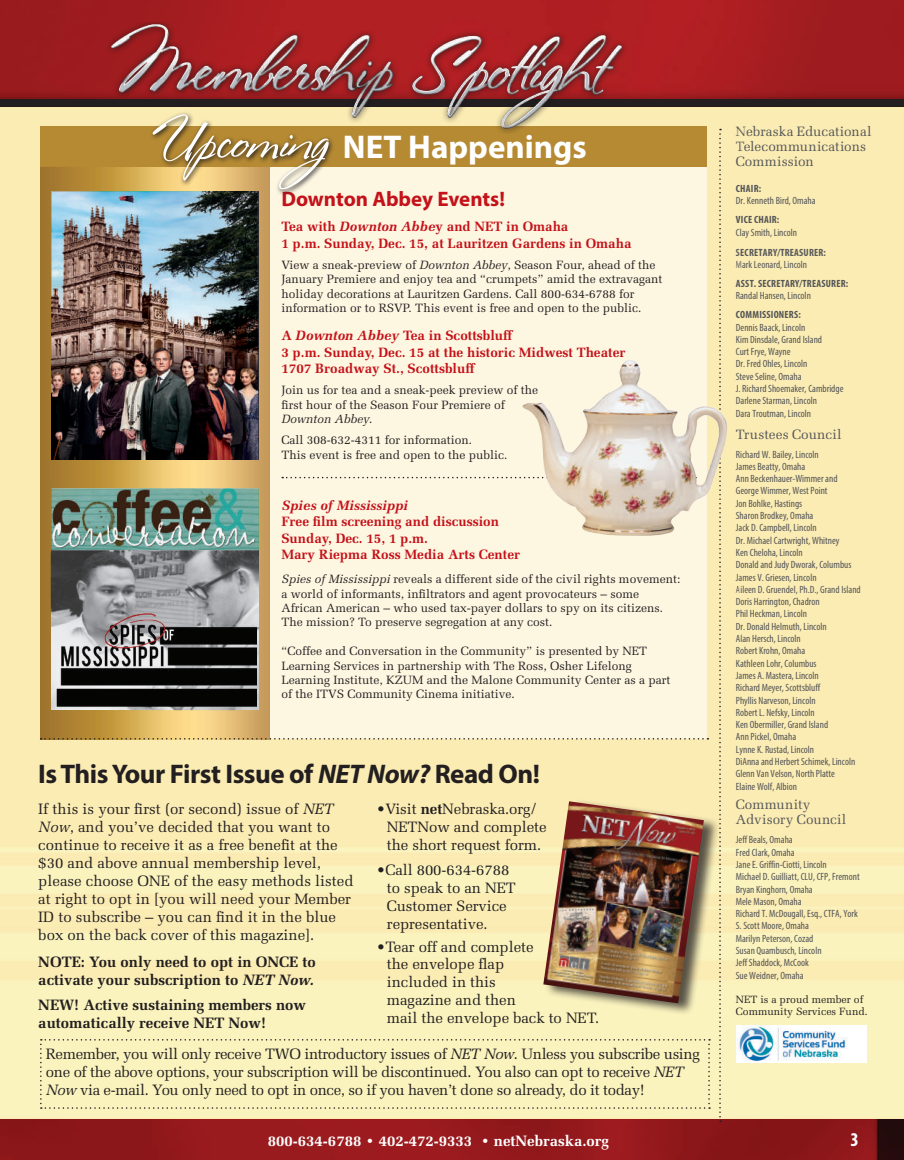
<style>
.page{position:relative;width:904px;height:1160px;background:#fff}
.page>*{position:absolute;margin:0;border:0;box-sizing:border-box;transform-origin:0 0}
.t1{font:700 33px "Myriad Pro";color:#fff}
.t2{font:700 27px "Myriad Pro";letter-spacing:-.02em;color:#231f20}
.t3{font:700 21px "Myriad Pro";letter-spacing:-.005em;color:#c4121a}
.t4{font:700 condensed 19.5px "Myriad Pro";color:#fff}
.t5{font:15px/18px "Melior LT Std";letter-spacing:-.005em;color:#231f20}
.t6{font:15px/18px "Melior LT Std";letter-spacing:-.025em;color:#231f20}
.t7{font:700 15px/18px "Melior LT Std";color:#231f20}
.t8{font:700 15px "Melior LT Std";color:#fff}
.t9{font:700 13.5px/16.5px "Melior LT Std";color:#c4121a}
.t10{font:13.5px/15px "Melior LT Std";letter-spacing:.005em;color:#545557}
.t11{font:italic 700 13.5px "Melior LT Std";color:#c4121a}
.t12{font:12px/14.4px "Melior LT Std";color:#231f20}
.t13{font:condensed 10.5px/12.3px "Myriad Pro";color:#545557}
.t14{font:700 condensed 10.5px "Myriad Pro";letter-spacing:.02em;color:#545557}
.t15{font:condensed 10.5px "Myriad Pro";color:#57585a}
.t16{font:10.5px/12px "Melior LT Std";color:#231f20}
.t17{font:700 condensed 10.5px "Myriad Pro";letter-spacing:.02em;color:#57585a}
.s1{font-family:"Stephanie Marie JF";font-weight:400;font-size:55.5px}
.s2{font-style:italic}
.s3{font-weight:700}
</style>
<div class="page">
<img style="left:1px;top:107px;width:902px;height:1012px">
<img style="left:1px;top:1119px;width:902px;height:40px">
<img style="left:1px;top:1px;width:902px;height:98px">
<div style="left:40px;top:1039px;width:669px;height:69px;background:#faf3be"></div>
<div style="left:736px;top:1025px;width:130px;height:38px;background:#fff"></div>
<img style="left:737px;top:1025px;width:110px;height:37px">
<svg style="left:719px;top:129px;width:1px;height:993px"></svg>
<div style="left:40px;top:129px;width:667px;height:610px;background:#fdf7e2"></div>
<img style="left:40px;top:196px;width:229px;height:543px">
<div style="left:40px;top:126px;width:667px;height:41px;background:#b68a33"></div>
<svg style="left:152px;top:133px;width:181px;height:63px"></svg>
<svg style="left:41px;top:738px;width:667px;height:1px"></svg>
<img style="left:51px;top:555px;width:207px;height:155px">
<img style="left:51px;top:552px;width:207px;height:3px">
<img style="left:51px;top:613px;width:205px;height:95px">
<svg style="left:282px;top:477px;width:235px;height:1px"></svg>
<img style="left:519px;top:334px;width:207px;height:230px">
<div style="left:0;top:99px;width:903px;height:8px;background:#231f20"></div>
<div style="left:544px;top:799px;width:175px;height:217px;background:#231f20;opacity:.75"></div>
<img style="left:543px;top:801px;width:160px;height:202px">
<img style="left:107px;top:22px;width:522px;height:111px">
<hr style="left:0;top:0;width:1px;height:1160px;background:#ee1d23">
<hr style="left:0;top:0;width:903px;height:1px;background:#ee1d23">
<hr style="left:903px;top:0;width:1px;height:1160px;background:#ee1d23">
<hr style="left:0;top:1159px;width:903px;height:1px;background:#ee1d23">
<img style="left:0;top:106px;width:346px;height:1px">
<img style="left:374px;top:106px;width:67px;height:1px">
<img style="left:469px;top:106px;width:33px;height:1px">
<img style="left:553px;top:106px;width:350px;height:1px">
<img style="left:526px;top:362px;width:181px;height:173px">
<img style="left:40px;top:166px;width:218px;height:386px">
<img style="left:161px;top:628px;width:95px;height:16px">
<img style="left:678px;top:833px;width:23px;height:166px">
<img style="left:769px;top:145px;width:80px;height:6px">
<img style="left:570px;top:801px;width:133px;height:32px">
<img style="left:744px;top:973px;width:58px;height:7px">
<img style="left:742px;top:875px;width:109px;height:5px">
<img style="left:747px;top:760px;width:97px;height:5px">
<img style="left:753px;top:661px;width:59px;height:6px">
<img style="left:740px;top:551px;width:52px;height:5px">
<img style="left:735px;top:463px;width:50px;height:7px">
<img style="left:735px;top:340px;width:77px;height:15px">
<h1 class="t1" style="left:151px;top:126px;width:437px"><span class="s1">Upcoming</span>NET Happenings</h1>
<h3 class="t3" style="left:281px;top:185px;width:225px">Downton Abbey Events!</h3>
<p class="t9" style="left:281px;top:218px;width:351px">Tea with <span class="s2">Downton Abbe</span>y and NET in Omaha<br>1 p.m. Sunday, Dec. 15, at Lauritzen Gardens in Omaha</p>
<p class="t12" style="left:281px;top:258px;width:382px">View a sneak-preview of <span class="s2">Downton Abbey</span>, Season Four, ahead of the January Premiere and enjoy tea and “crumpets” amid the extravagant holiday decorations at Lauritzen Gardens. Call 800-634-6788 for information or to RSVP. This event is free and open to the public.</p>
<p class="t9" style="left:281px;top:327px;width:345px">A <span class="s2">Downton Abbey</span> Tea in Scottsbluff<br>3 p.m. Sunday, Dec. 15 at the historic Midwest Theater<br>1707 Broadway St., Scottsbluff</p>
<p class="t12" style="left:281px;top:383px;width:258px">Join us for tea and a sneak-peek preview of the first hour of the Season Four Premiere of<br><span class="s2">Downton Abbey</span>.</p>
<p class="t12" style="left:281px;top:433px;width:227px">Call 308-632-4311 for information.<br>This event is free and open to the public.</p>
<p class="t11" style="left:281px;top:497px;width:128px">Spies of Mississippi</p>
<p class="t9" style="left:281px;top:513px;width:240px">Free film screening and discussion<br>Sunday, Dec. 15, 1 p.m.<br>Mary Riepma Ross Media Arts Center</p>
<p class="t12" style="left:281px;top:572px;width:400px"><span class="s2">Spies of Mississippi</span> reveals a different side of the civil rights movement: a world of informants, infiltrators and agent provocateurs – some African American – who used tax-payer dollars to spy on its citizens.<br>The mission? To preserve segregation at any cost.</p>
<p class="t12" style="left:281px;top:644px;width:390px">“Coffee and Conversation in the Community” is presented by NET Learning Services in partnership with The Ross, Osher Lifelong Learning Institute, KZUM and the Malone Community Center as a part of the ITVS Community Cinema initiative.</p>
<h2 class="t2" style="left:38px;top:756px;width:503px">Is This Your First Issue of <span class="s2">NET Now?</span> Read On!</h2>
<h3 class="t5" style="left:387px;top:800px;width:161px;text-indent:-10px">•Visit <span class="s3">net</span>Nebraska.org/<br>NETNow and complete the short request form.</h3>
<h3 class="t5" style="left:387px;top:861px;width:130px;text-indent:-10px">•Call 800-634-6788 to speak to an NET<br>Customer Service representative.</h3>
<h3 class="t5" style="left:387px;top:939px;width:148px;line-height:16.5px;text-indent:-10px">•Tear off and complete the envelope flap</h3>
<h3 class="t5" style="left:387px;top:972px;width:214px">included in this<br>magazine and then<br>mail the envelope back to NET.</h3>
<p class="t6" style="left:46px;top:1045px;width:655px">Remember, you will only receive TWO introductory issues of <span class="s2">NET Now</span>. Unless you subscribe using one of the above options, your subscription will be discontinued. You also can opt to receive <span class="s2">NET<br>Now</span> via e-mail. You only need to opt in once, so if you haven’t done so already, do it today!</p>
<p class="t5" style="left:38px;top:800px;width:316px">If this is your first (or second) issue of <span class="s2">NET Now</span>, and you’ve decided that you want to continue to receive it as a free benefit at the $30 and above annual membership level, please choose ONE of the easy methods listed at right to opt in [you will need your Member ID to subscribe – you can find it in the blue box on the back cover of this magazine].</p>
<h3 class="t7" style="left:38px;top:953px;width:279px">NOTE: You only need to opt in ONCE to activate your subscription to <span class="s2">NET Now.</span></h3>
<h3 class="t7" style="left:38px;top:995px;width:269px">NEW! Active sustaining members now automatically receive NET Now!</h3>
<p class="t10" style="left:735px;top:124px;width:137px">Nebraska Educational<br>Telecommunications<br>Commission</p>
<p class="t14" style="left:735px;top:182px;width:27px">CHAIR:</p>
<p class="t13" style="left:735px;top:195px;width:81px">Dr. Kenneth Bird, Omaha</p>
<p class="t14" style="left:735px;top:213px;width:45px">VICE CHAIR:</p>
<p class="t13" style="left:735px;top:226px;width:63px">Clay Smith, Lincoln</p>
<p class="t17" style="left:735px;top:245px;width:92px">SECRETARY/TREASURER:</p>
<p class="t15" style="left:735px;top:258px;width:73px">Mark Leonard, Lincoln</p>
<p class="t14" style="left:735px;top:277px;width:114px">ASST. SECRETARY/TREASURER:</p>
<p class="t13" style="left:735px;top:289px;width:77px">Randal Hansen, Lincoln</p>
<p class="t14" style="left:735px;top:308px;width:66px">COMMISSIONERS:</p>
<p class="t13" style="left:735px;top:321px;width:109px">Dennis Baack, Lincoln<br>Kim Dinsdale, Grand Island<br>Curt Frye, Wayne<br>Dr. Fred Ohles, Lincoln<br>Steve Seline, Omaha<br>J. Richard Shoemaker, Cambridge<br>Darlene Starman, Lincoln<br>Dara Troutman, Lincoln</p>
<p class="t10" style="left:735px;top:426px;width:107px">Trustees Council</p>
<p class="t13" style="left:735px;top:448px;width:117px">Richard W. Bailey, Lincoln<br>James Beatty, Omaha<br>Ann Beckenhauer-Wimmer and<br>George Wimmer, West Point<br>Jon Bohlke, Hastings<br>Sharon Brodkey, Omaha<br>Jack D. Campbell, Lincoln<br>Dr. Michael Cartwright, Whitney<br>Ken Cheloha, Lincoln<br>Donald and Judy Dworak, Columbus<br>James V. Griesen, Lincoln</p>
<p class="t15" style="left:735px;top:583px;width:126px">Aileen D. Gruendel, Ph.D., Grand Island</p>
<p class="t13" style="left:735px;top:595px;width:121px">Doris Harrington, Chadron<br>Phil Heckman, Lincoln<br>Dr. Donald Helmuth, Lincoln<br>Alan Hersch, Lincoln<br>Robert Krohn, Omaha<br>Kathleen Lohr, Columbus<br>James A. Mastera, Lincoln<br>Richard Meyer, Scottsbluff<br>Phyllis Narveson, Lincoln<br>Robert L. Nefsky, Lincoln<br>Ken Obermiller, Grand Island<br>Ann Pickel, Omaha<br>Lynne K. Rustad, Lincoln<br>DiAnna and Herbert Schimek, Lincoln<br>Glenn Van Velson, North Platte<br>Elaine Wolf, Albion</p>
<p class="t10" style="left:735px;top:797px;width:112px">Community<br>Advisory Council</p>
<p class="t13" style="left:735px;top:833px;width:125px">Jeff Beals, Omaha<br>Fred Clark, Omaha<br>Jane E. Griffin-Ciotti, Lincoln<br>Michael D. Guilliatt, CLU, CFP, Fremont<br>Bryan Kinghorn, Omaha<br>Mele Mason, Omaha<br>Richard T. McDougall, Esq., CTFA, York<br>S. Scott Moore, Omaha<br>Marilyn Peterson, Cozad<br>Susan Quambusch, Lincoln<br>Jeff Shaddock, McCook<br>Sue Weidner, Omaha</p>
<p class="t16" style="left:735px;top:993px;width:133px">NET is a proud member of<br>Community Services Fund.</p>
<h3 class="t8" style="left:268px;top:1131px;width:342px">800-634-6788 • 402-472-9333 • netNebraska.org</h3>
<h3 class="t4" style="left:849px;top:1127px;width:10px">3</h3>
</div>
